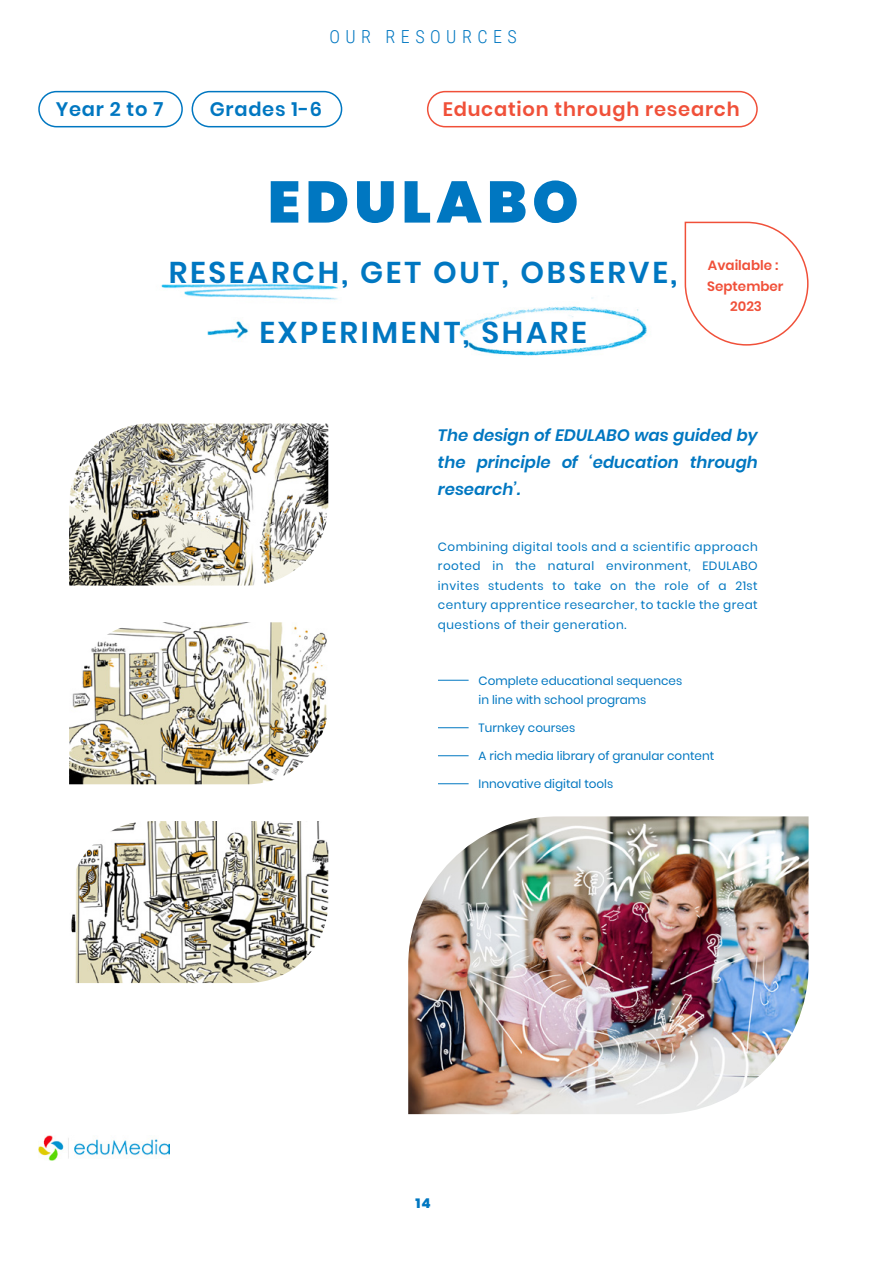
<style>
.page{position:relative;width:893px;height:1263px;background:#fff}
.page>*{position:absolute;margin:0;border:0;box-sizing:border-box;transform-origin:0 0}
.t1{font:900 58.5px "Poppins";letter-spacing:.09em;color:#0077c1}
.t2{font:600 30px/60px "Poppins";letter-spacing:.09em;color:#0077c1;text-align:center}
.t3{font:600 19.5px "Poppins";letter-spacing:.04em;color:#f05039}
.t4{font:600 19.5px "Poppins";letter-spacing:.04em;color:#0077c1}
.t5{font:300 18px "Roboto Condensed";letter-spacing:.305em;color:#0077c1}
.t6{font:italic 600 16.5px/27px "Poppins";color:#0077c1;text-align:justify}
.t7{font:600 13.5px/20.2px "Poppins";color:#f05039;text-align:center}
.t8{font:800 13.5px "Poppins";color:#0077c1}
.t9{font:12px/19.5px "Poppins";color:#0077c1;text-align:justify}
</style>
<div class="page">
<img style="left:459px;top:297px;width:188px;height:59px">
<img style="left:161px;top:283px;width:177px;height:17px">
<hr style="left:438px;top:680px;width:31px;height:1px;background:#0077c1">
<hr style="left:438px;top:727px;width:31px;height:1px;background:#0077c1">
<hr style="left:438px;top:755px;width:31px;height:1px;background:#0077c1">
<hr style="left:438px;top:783px;width:31px;height:1px;background:#0077c1">
<img style="left:38px;top:1135px;width:131px;height:25px">
<div style="left:427px;top:91px;width:331px;height:36px;border:2px solid #f05039;border-radius:18px"></div>
<img style="left:408px;top:816px;width:400px;height:298px">
<img style="left:71px;top:821px;width:257px;height:162px">
<img style="left:69px;top:622px;width:258px;height:162px">
<img style="left:69px;top:423px;width:259px;height:162px">
<svg style="left:684px;top:221px;width:125px;height:125px"></svg>
<img style="left:208px;top:321px;width:41px;height:18px">
<div style="left:38px;top:91px;width:145px;height:36px;border:2px solid #0077c1;border-radius:18px"></div>
<div style="left:192px;top:91px;width:150px;height:36px;border:2px solid #0077c1;border-radius:18px"></div>
<h3 class="t5" style="left:329px;top:24px;width:189px">OUR RESOURCES</h3>
<h3 class="t4" style="left:56px;top:98px;width:109px">Year 2 to 7</h3>
<h3 class="t4" style="left:210px;top:98px;width:114px">Grades 1-6</h3>
<h3 class="t3" style="left:443px;top:98px;width:298px">Education through research</h3>
<h1 class="t1" style="left:268px;top:168px;width:312px">EDULABO</h1>
<h2 class="t2" style="left:169px;top:242px;width:510px">RESEARCH, GET OUT, OBSERVE,<br>EXPERIMENT, SHARE</h2>
<p class="t7" style="left:707px;top:256px;width:78px">Available :<br>September<br>2023</p>
<h3 class="t6" style="left:438px;top:422px;width:321px">The design of EDULABO was guided by the principle of ‘education through research’.</h3>
<p class="t9" style="left:438px;top:537px;width:321px">Combining digital tools and a scientific approach rooted in the natural environment, EDULABO invites students to take on the role of a 21st century apprentice researcher, to tackle the great questions of their generation.</p>
<p class="t9" style="left:479px;top:671px;width:205px">Complete educational sequences in line with school programs</p>
<p class="t9" style="left:479px;top:718px;width:98px">Turnkey courses</p>
<p class="t9" style="left:479px;top:746px;width:237px">A rich media library of granular content</p>
<p class="t9" style="left:479px;top:774px;width:136px">Innovative digital tools</p>
<p class="t8" style="left:415px;top:1195px;width:17px">14</p>
</div>
